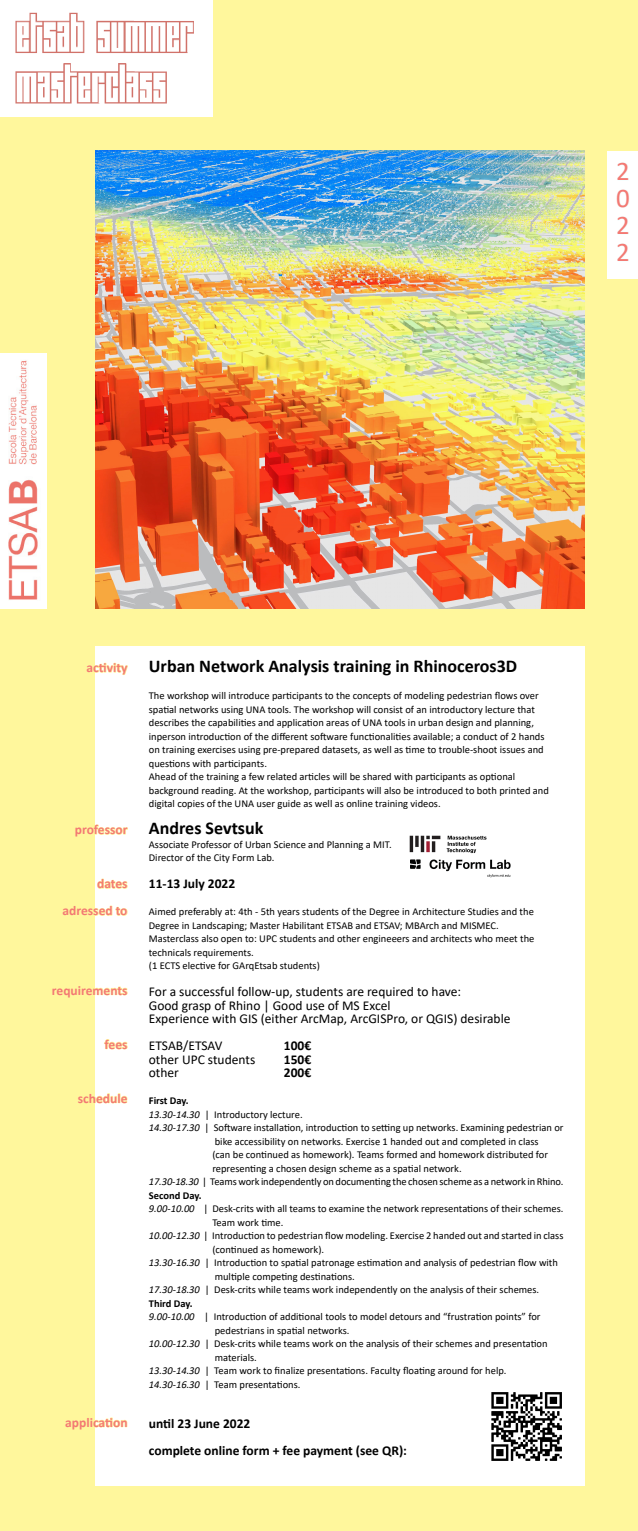
<style>
.page{position:relative;width:638px;height:1531px;background:#fff79c}
.page>*{position:absolute;margin:0;border:0;box-sizing:border-box;transform-origin:0 0}
.t1{font:27px "Calibri";color:#f37973}
.t2{font:700 18px "Calibri";color:#000}
.t3{font:13.5px "Calibri";color:#000}
.t4{font:700 13.5px "Calibri";color:#000}
.t5{font:700 13.5px "Calibri";color:#f37973}
.t6{font:10.5px/13.5px "Calibri";color:#000}
.t7{font:700 10.5px "Calibri";color:#000}
.s1{font-style:italic}
</style>
<div class="page">
<div style="left:0;top:0;width:213px;height:117px;background:#fff"></div>
<div style="left:0;top:353px;width:47px;height:255px;background:#fff"></div>
<div style="left:96px;top:646px;width:489px;height:840px;background:#fff"></div>
<img style="left:96px;top:151px;width:489px;height:457px">
<img style="left:491px;top:1392px;width:71px;height:69px">
<img style="left:8px;top:360px;width:30px;height:240px">
<svg style="left:95px;top:663px;width:33px;height:12px"></svg>
<svg style="left:95px;top:824px;width:33px;height:13px"></svg>
<svg style="left:97px;top:879px;width:31px;height:10px"></svg>
<svg style="left:95px;top:906px;width:32px;height:10px"></svg>
<svg style="left:95px;top:985px;width:33px;height:12px"></svg>
<svg style="left:104px;top:1039px;width:24px;height:10px"></svg>
<svg style="left:95px;top:1093px;width:32px;height:10px"></svg>
<svg style="left:95px;top:1417px;width:32px;height:12px"></svg>
<img style="left:15px;top:12px;width:179px;height:92px">
<div style="left:607px;top:151px;width:31px;height:128px;background:#fff"></div>
<img style="left:410px;top:836px;width:77px;height:18px">
<img style="left:410px;top:859px;width:100px;height:19px">
<p class="t1" style="left:616px;top:152px;width:15px">2</p>
<p class="t1" style="left:616px;top:179px;width:15px">0</p>
<p class="t1" style="left:616px;top:206px;width:15px">2</p>
<p class="t1" style="left:616px;top:233px;width:15px">2</p>
<p class="t5" style="left:87px;top:658px;width:42px">activity</p>
<p class="t5" style="left:75px;top:820px;width:54px">professor</p>
<p class="t5" style="left:97px;top:874px;width:32px">dates</p>
<p class="t5" style="left:63px;top:901px;width:67px">adressed to</p>
<p class="t5" style="left:52px;top:981px;width:77px">requirements</p>
<p class="t5" style="left:105px;top:1035px;width:25px">fees</p>
<p class="t5" style="left:78px;top:1089px;width:51px">schedule</p>
<p class="t5" style="left:65px;top:1413px;width:64px">application</p>
<p class="t2" style="left:149px;top:653px;width:370px">Urban Network Analysis training in Rhinoceros3D</p>
<p class="t6" style="left:149px;top:689px;width:397px">The workshop will introduce participants to the concepts of modeling pedestrian flows over spatial networks using UNA tools. The workshop will consist of an introductory lecture that describes the capabilities and application areas of UNA tools in urban design and planning, inperson introduction of the different software functionalities available; a conduct of 2 hands on training exercises using pre-prepared datasets, as well as time to trouble-shoot issues and questions with participants.</p>
<p class="t6" style="left:149px;top:770px;width:368px">Ahead of the training a few related articles will be shared with participants as optional</p>
<p class="t6" style="left:149px;top:783px;width:401px">background reading. At the workshop, participants will also be introduced to both printed and digital copies of the UNA user guide as well as online training videos.</p>
<p class="t2" style="left:149px;top:815px;width:116px">Andres Sevtsuk</p>
<p class="t6" style="left:149px;top:837px;width:244px">Associate Professor of Urban Science and Planning a MIT.</p>
<p class="t6" style="left:149px;top:851px;width:127px">Director of the City Form Lab.</p>
<p class="t4" style="left:149px;top:874px;width:88px">11-13 July 2022</p>
<p class="t6" style="left:149px;top:905px;width:386px">Aimed preferably at: 4th - 5th years students of the Degree in Architecture Studies and the<br>Degree in Landscaping; Master Habilitant ETSAB and ETSAV; MBArch and MISMEC.</p>
<p class="t6" style="left:149px;top:932px;width:387px">Masterclass also open to: UPC students and other engineeers and architects who meet the technicals requirements.</p>
<p class="t6" style="left:149px;top:959px;width:172px">(1 ECTS elective for GArqEtsab students)</p>
<p class="t3" style="left:149px;top:982px;width:314px">For a successful follow-up, students are required to have:</p>
<p class="t3" style="left:149px;top:996px;width:243px">Good grasp of Rhino | Good use of MS Excel</p>
<p class="t3" style="left:149px;top:1009px;width:363px">Experience with GIS (either ArcMap, ArcGISPro, or QGIS) desirable</p>
<p class="t3" style="left:149px;top:1036px;width:75px">ETSAB/ETSAV</p>
<p class="t4" style="left:284px;top:1036px;width:29px">100€</p>
<p class="t3" style="left:149px;top:1050px;width:108px">other UPC students</p>
<p class="t4" style="left:284px;top:1050px;width:29px">150€</p>
<p class="t3" style="left:149px;top:1063px;width:32px">other</p>
<p class="t4" style="left:284px;top:1063px;width:29px">200€</p>
<p class="t7" style="left:149px;top:1093px;width:41px">First Day.</p>
<p class="t6" style="left:149px;top:1107px;width:155px"><span class="s1">13.30-14.30</span> | Introductory lecture.</p>
<p class="t6" style="left:149px;top:1121px;width:416px"><span class="s1">14.30-17.30</span> | Software installation, introduction to setting up networks. Examining pedestrian or</p>
<p class="t6" style="left:215px;top:1134px;width:325px">bike accessibility on networks. Exercise 1 handed out and completed in class</p>
<p class="t6" style="left:212px;top:1148px;width:337px">(can be continued as homework). Teams formed and homework distributed for</p>
<p class="t6" style="left:212px;top:1161px;width:251px">representing a chosen design scheme as a spatial network.</p>
<p class="t6" style="left:149px;top:1175px;width:416px"><span class="s1">17.30-18.30</span> | Teams work independently on documenting the chosen scheme as a network in Rhino.</p>
<p class="t7" style="left:149px;top:1188px;width:54px">Second Day.</p>
<p class="t6" style="left:149px;top:1202px;width:416px"><span class="s1">9.00-10.00</span> | Desk-crits with all teams to examine the network representations of their schemes.</p>
<p class="t6" style="left:212px;top:1215px;width:73px">Team work time.</p>
<p class="t6" style="left:149px;top:1229px;width:416px"><span class="s1">10.00-12.30</span> | Introduction to pedestrian flow modeling. Exercise 2 handed out and started in class</p>
<p class="t6" style="left:212px;top:1242px;width:113px">(continued as homework).</p>
<p class="t6" style="left:149px;top:1256px;width:411px"><span class="s1">13.30-16.30</span> | Introduction to spatial patronage estimation and analysis of pedestrian flow with</p>
<p class="t6" style="left:215px;top:1269px;width:142px">multiple competing destinations.</p>
<p class="t6" style="left:149px;top:1283px;width:392px"><span class="s1">17.30-18.30</span> | Desk-crits while teams work independently on the analysis of their schemes.</p>
<p class="t7" style="left:149px;top:1296px;width:45px">Third Day.</p>
<p class="t6" style="left:149px;top:1310px;width:393px"><span class="s1">9.00-10.00</span> | Introduction of additional tools to model detours and “frustration points” for</p>
<p class="t6" style="left:215px;top:1323px;width:136px">pedestrians in spatial networks.</p>
<p class="t6" style="left:149px;top:1337px;width:400px"><span class="s1">10.00-12.30</span> | Desk-crits while teams work on the analysis of their schemes and presentation</p>
<p class="t6" style="left:215px;top:1350px;width:44px">materials.</p>
<p class="t6" style="left:149px;top:1364px;width:359px"><span class="s1">13.30-14.30</span> | Team work to finalize presentations. Faculty floating around for help.</p>
<p class="t6" style="left:149px;top:1377px;width:153px"><span class="s1">14.30-16.30</span> | Team presentations.</p>
<p class="t4" style="left:149px;top:1414px;width:103px">until 23 June 2022</p>
<p class="t4" style="left:149px;top:1441px;width:260px">complete online form + fee payment (see QR):</p>
</div>
